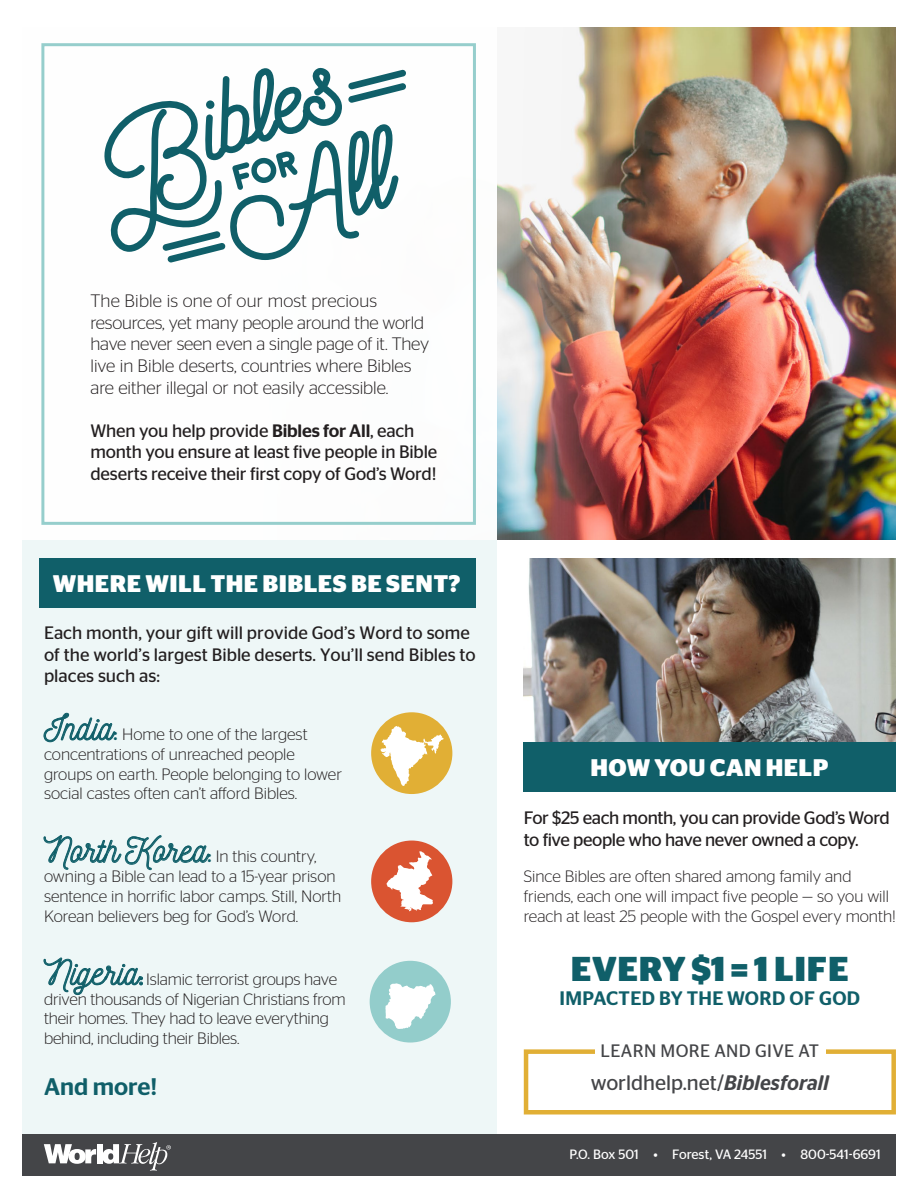
<style>
.page{position:relative;width:918px;height:1188px;background:#fff}
.page>*{position:absolute;margin:0;border:0;box-sizing:border-box;transform-origin:0 0}
.t1{font:700 34.5px "Stag Sans";letter-spacing:.02em;color:#105f69}
.t2{font:700 24px "Stag Sans";letter-spacing:.02em;color:#fff}
.t3{font:500 24px "Stag Sans";color:#105f69}
.t4{font:21px "Stag Sans";color:#444548}
.t5{font:500 19.5px "Stag Sans";letter-spacing:.02em;color:#105f69}
.t6{font:18px/21.6px "Stag Sans";letter-spacing:-.01em;color:#231f20}
.t7{font:300 18px/21.6px "Stag Sans";color:#231f20}
.t8{font:18px "Stag Sans";letter-spacing:.02em;color:#444548}
.t9{font:300 16.5px/19.8px "Stag Sans";color:#231f20}
.t10{font:13.5px "Stag Sans";color:#fff}
.s1{font-weight:500}
.s2{font-family:"Nickainley";font-weight:400;font-size:34.5px;color:#105f69}
.s3{font-weight:500;font-size:18px;color:#105f69}
.s4{font-weight:500;font-style:italic}
</style>
<div class="page">
<div style="left:22px;top:27px;width:475px;height:1107px;background:#eef7f7"></div>
<div style="left:39px;top:558px;width:437px;height:50px;background:#105f69"></div>
<img style="left:497px;top:27px;width:399px;height:513px">
<div style="left:524px;top:1049px;width:372px;height:65px;border:4px solid #e1af35"></div>
<div style="left:524px;top:742px;width:372px;height:49px;background:#105f69"></div>
<div style="left:22px;top:27px;width:475px;height:513px;background:#fff"></div>
<svg style="left:104px;top:67px;width:302px;height:195px"></svg>
<div style="left:22px;top:1134px;width:874px;height:42px;background:#444548"></div>
<div style="left:41px;top:43px;width:435px;height:482px;border:3px solid #93cdcb"></div>
<svg style="left:44px;top:1144px;width:52px;height:20px"></svg>
<div style="left:97px;top:1144px;width:6px;height:19px;background:#fff"></div>
<svg style="left:102px;top:1142px;width:69px;height:29px"></svg>
<img style="left:524px;top:558px;width:372px;height:184px">
<div style="left:371px;top:712px;width:81px;height:82px;background:#e1af35;border-radius:50%"></div>
<svg style="left:380px;top:726px;width:64px;height:60px"></svg>
<div style="left:370px;top:961px;width:81px;height:82px;background:#93cdcb;border-radius:50%"></div>
<svg style="left:385px;top:983px;width:50px;height:46px"></svg>
<div style="left:371px;top:841px;width:81px;height:81px;background:#da5431;border-radius:50%"></div>
<svg style="left:386px;top:851px;width:47px;height:60px"></svg>
<div style="left:595px;top:1044px;width:230px;height:25px;background:#fff"></div>
<svg style="left:44px;top:712px;width:71px;height:31px"></svg>
<svg style="left:44px;top:835px;width:166px;height:35px"></svg>
<svg style="left:44px;top:957px;width:99px;height:38px"></svg>
<p class="t7" style="left:90px;top:290px;width:340px">The Bible is one of our most precious resources, yet many people around the world have never seen even a single page of it. They live in Bible deserts, countries where Bibles are either illegal or not easily accessible.</p>
<p class="t6" style="left:90px;top:420px;width:348px">When you help provide <span class="s1">Bibles for All</span>, each month you ensure at least five people in Bible deserts receive their first copy of God’s Word!</p>
<p class="t2" style="left:53px;top:569px;width:409px">WHERE WILL THE BIBLES BE SENT?</p>
<p class="t6" style="left:44px;top:622px;width:433px">Each month, your gift will provide God’s Word to some of the world’s largest Bible deserts. You’ll send Bibles to places such as:</p>
<p class="t9" style="left:44px;top:724px;width:300px"><span class="s2">India</span><span class="s3">:</span> Home to one of the largest concentrations of unreached people groups on earth. People belonging to lower social castes often can’t afford Bibles.</p>
<p class="t9" style="left:44px;top:847px;width:299px"><span class="s2">North Korea</span><span class="s3">:</span> In this country, owning a Bible can lead to a 15-year prison sentence in horrific labor camps. Still, North Korean believers beg for God’s Word.</p>
<p class="t9" style="left:44px;top:969px;width:303px"><span class="s2">Nigeria</span><span class="s3">:</span> Islamic terrorist groups have driven thousands of Nigerian Christians from their homes. They had to leave everything behind, including their Bibles.</p>
<p class="t3" style="left:44px;top:1072px;width:115px">And more!</p>
<p class="t2" style="left:591px;top:754px;width:239px">HOW YOU CAN HELP</p>
<p class="t6" style="left:524px;top:807px;width:367px">For $25 each month, you can provide God’s Word to five people who have never owned a copy.</p>
<p class="t9" style="left:524px;top:866px;width:374px">Since Bibles are often shared among family and friends, each one will impact five people — so you will reach at least 25 people with the Gospel every month!</p>
<p class="t1" style="left:571px;top:949px;width:279px">EVERY $1 = 1 LIFE</p>
<p class="t5" style="left:560px;top:987px;width:302px">IMPACTED BY THE WORD OF GOD</p>
<p class="t8" style="left:601px;top:1040px;width:220px">LEARN MORE AND GIVE AT</p>
<p class="t4" style="left:591px;top:1070px;width:240px">worldhelp.net/<span class="s4">Biblesforall</span></p>
<p class="t10" style="left:569px;top:1147px;width:313px">P.O. Box 501 • Forest, VA 24551 • 800-541-6691</p>
</div>
